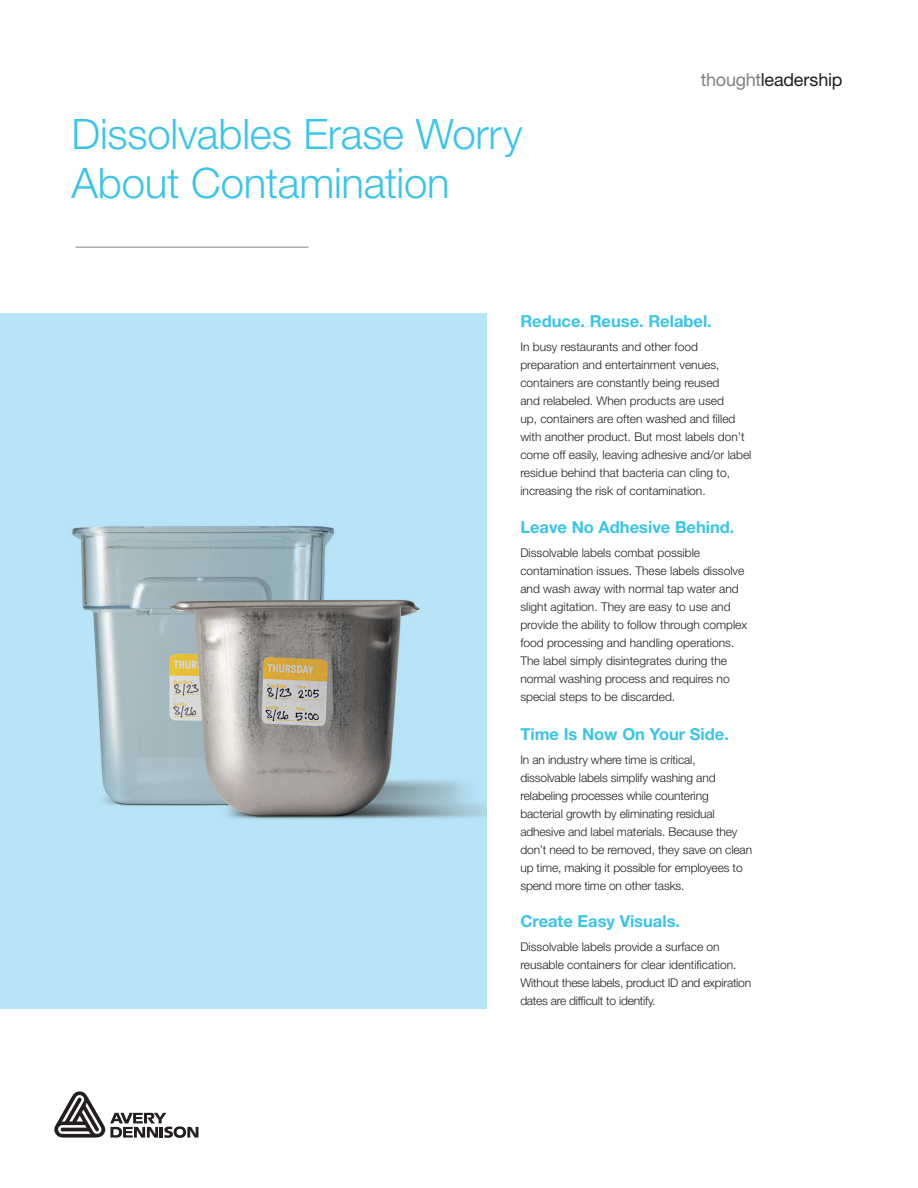
<style>
.page{position:relative;width:918px;height:1188px;background:#fff}
.page>*{position:absolute;margin:0;border:0;box-sizing:border-box;transform-origin:0 0}
.t1{font:300 42px/49.5px "Helvetica Neue LT Std";letter-spacing:-.005em;color:#39c4ea}
.t2{font:18px "Helvetica Neue LT Std";letter-spacing:-.015em;color:#231f20}
.t3{font:700 16.5px "Helvetica Neue LT Std";color:#39c4ea}
.t4{font:300 12px/18px "Helvetica Neue LT Std";color:#231f20}
.s1{color:#808285}
</style>
<div class="page">
<svg style="left:54px;top:1091px;width:144px;height:47px"></svg>
<hr style="left:76px;top:247px;width:233px;height:1px;background:#808285">
<img style="left:0;top:313px;width:487px;height:696px">
<h1 class="t1" style="left:71px;top:108px;width:453px">Dissolvables Erase Worry<br>About Contamination</h1>
<h2 class="t2" style="left:701px;top:69px;width:143px"><span class="s1">thought</span>leadership</h2>
<h3 class="t3" style="left:520px;top:311px;width:193px">Reduce. Reuse. Relabel.</h3>
<p class="t4" style="left:520px;top:338px;width:233px">In busy restaurants and other food preparation and entertainment venues, containers are constantly being reused<br>and relabeled. When products are used<br>up, containers are often washed and filled with another product. But most labels don’t come off easily, leaving adhesive and/or label residue behind that bacteria can cling to, increasing the risk of contamination.</p>
<h3 class="t3" style="left:520px;top:517px;width:216px">Leave No Adhesive Behind.</h3>
<p class="t4" style="left:520px;top:543px;width:228px">Dissolvable labels combat possible contamination issues. These labels dissolve and wash away with normal tap water and slight agitation. They are easy to use and provide the ability to follow through complex food processing and handling operations.<br>The label simply disintegrates during the normal washing process and requires no special steps to be discarded.</p>
<h3 class="t3" style="left:520px;top:724px;width:210px">Time Is Now On Your Side.</h3>
<p class="t4" style="left:520px;top:750px;width:233px">In an industry where time is critical, dissolvable labels simplify washing and relabeling processes while countering bacterial growth by eliminating residual adhesive and label materials. Because they don’t need to be removed, they save on clean up time, making it possible for employees to spend more time on other tasks.</p>
<h3 class="t3" style="left:520px;top:911px;width:161px">Create Easy Visuals.</h3>
<p class="t4" style="left:520px;top:938px;width:232px">Dissolvable labels provide a surface on reusable containers for clear identification.<br>Without these labels, product ID and expiration dates are difficult to identify.</p>
</div>
